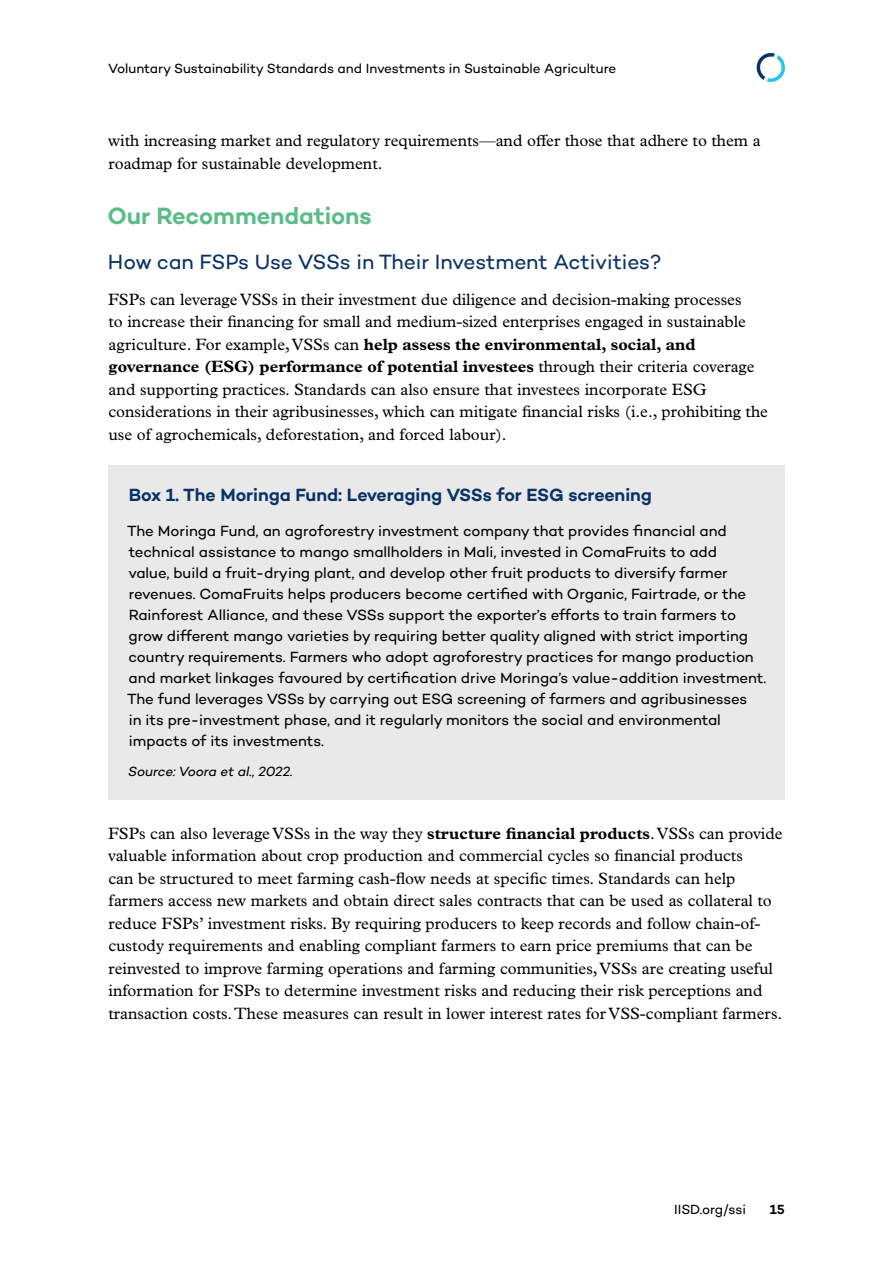
<style>
.page{position:relative;width:893px;height:1263px;background:#fff}
.page>*{position:absolute;margin:0;border:0;box-sizing:border-box;transform-origin:0 0}
.t1{font:600 24px "Campton";letter-spacing:-.005em;color:#5bbc8a}
.t2{font:21px "Campton";letter-spacing:-.005em;color:#093266}
.t3{font:600 18px "Campton";letter-spacing:-.01em;color:#093266}
.t4{font:16.5px/22.5px "Plantin MT Pro";color:#000}
.Paragraph{font:15px/21px "Campton";letter-spacing:-.005em;color:#000}
.t5{font:13.5px "Campton";letter-spacing:-.005em;color:#000}
.Source{font:italic 13.5px "Campton";letter-spacing:-.01em;color:#000}
.t6{font:600 13.5px "Campton";color:#000}
.s1{font-weight:700}
</style>
<div class="page">
<svg style="left:756px;top:53px;width:29px;height:29px"></svg>
<div style="left:108px;top:465px;width:677px;height:61px;background:#e9e9e9"></div>
<div style="left:108px;top:502px;width:677px;height:268px;background:#e9e9e9"></div>
<div style="left:108px;top:743px;width:677px;height:56px;background:#e9e9e9"></div>
<p class="t5" style="left:108px;top:60px;width:510px">Voluntary Sustainability Standards and Investments in Sustainable Agriculture</p>
<p class="t4" style="left:108px;top:130px;width:654px">with increasing market and regulatory requirements—and offer those that adhere to them a roadmap for sustainable development.</p>
<h1 class="t1" style="left:108px;top:201px;width:266px">Our Recommendations</h1>
<h2 class="t2" style="left:108px;top:248px;width:555px">How can FSPs Use VSSs in Their Investment Activities?</h2>
<p class="t4" style="left:108px;top:288px;width:661px">FSPs can leverage VSSs in their investment due diligence and decision-making processes<br>to increase their financing for small and medium-sized enterprises engaged in sustainable agriculture. For example, VSSs can <span class="s1">help assess the environmental, social, and governance (ESG) performance of potential investees</span> through their criteria coverage and supporting practices. Standards can also ensure that investees incorporate ESG considerations in their agribusinesses, which can mitigate financial risks (i.e., prohibiting the use of agrochemicals, deforestation, and forced labour).</p>
<h1 class="t3" style="left:129px;top:484px;width:525px">Box 1. The Moringa Fund: Leveraging VSSs for ESG screening</h1>
<p class="Paragraph" style="left:127px;top:520px;width:641px">The Moringa Fund, an agroforestry investment company that provides financial and technical assistance to mango smallholders in Mali, invested in ComaFruits to add<br>value, build a fruit-drying plant, and develop other fruit products to diversify farmer revenues. ComaFruits helps producers become certified with Organic, Fairtrade, or the Rainforest Alliance, and these VSSs support the exporter’s efforts to train farmers to grow different mango varieties by requiring better quality aligned with strict importing country requirements. Farmers who adopt agroforestry practices for mango production and market linkages favoured by certification drive Moringa’s value-addition investment.<br>The fund leverages VSSs by carrying out ESG screening of farmers and agribusinesses<br>in its pre-investment phase, and it regularly monitors the social and environmental impacts of its investments.</p>
<p class="Source" style="left:128px;top:763px;width:166px">Source: Voora et al., 2022.</p>
<p class="t4" style="left:108px;top:822px;width:676px">FSPs can also leverage VSSs in the way they <span class="s1">structure financial products</span>. VSSs can provide valuable information about crop production and commercial cycles so financial products<br>can be structured to meet farming cash-flow needs at specific times. Standards can help farmers access new markets and obtain direct sales contracts that can be used as collateral to reduce FSPs’ investment risks. By requiring producers to keep records and follow chain-of&shy;custody requirements and enabling compliant farmers to earn price premiums that can be reinvested to improve farming operations and farming communities, VSSs are creating useful information for FSPs to determine investment risks and reducing their risk perceptions and transaction costs. These measures can result in lower interest rates for VSS-compliant farmers.</p>
<p class="t5" style="left:674px;top:1201px;width:73px">IISD.org/ssi</p>
<p class="t6" style="left:770px;top:1201px;width:17px">15</p>
</div>
